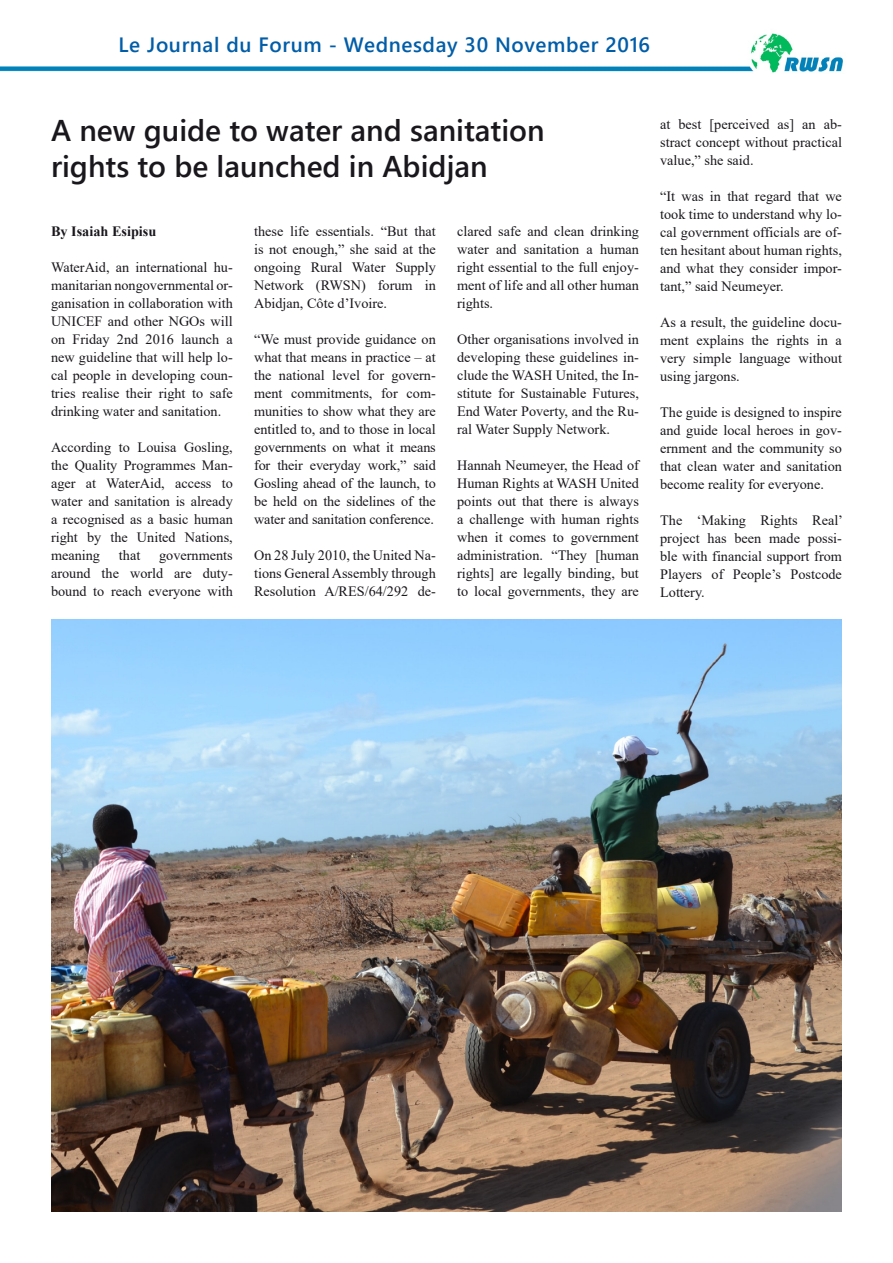
<style>
.page{position:relative;width:893px;height:1263px;background:#fff}
.page>*{position:absolute;margin:0;border:0;box-sizing:border-box;transform-origin:0 0}
.t1{font:600 30px/36px "Segoe UI";color:#1a171c}
.t2{font:600 20.7px "Segoe UI";letter-spacing:.03em;color:#005da8}
.t3{font:14.25px/18px "Times New Roman";color:#1a171c;text-align:justify}
.t4{font:700 14.25px "Times New Roman";color:#1a171c}
</style>
<div class="page">
<img style="left:0;top:66px;width:430px;height:6px">
<img style="left:430px;top:33px;width:413px;height:40px">
<img style="left:51px;top:619px;width:791px;height:593px">
<h2 class="t2" style="left:118px;top:28px;width:533px">Le Journal du Forum - Wednesday 30 November 2016</h2>
<h1 class="t1" style="left:51px;top:112px;width:495px">A new guide to water and sanitation rights to be launched in Abidjan</h1>
<p class="t4" style="left:51px;top:221px;width:107px">By Isaiah Esipisu</p>
<p class="t3" style="left:51px;top:258px;width:183px">WaterAid, an international hu&shy;manitarian nongovernmental or&shy;ganisation in collaboration with UNICEF and other NGOs will on Friday 2nd 2016 launch a new guideline that will help lo&shy;cal people in developing coun&shy;tries realise their right to safe drinking water and sanitation.</p>
<p class="t3" style="left:51px;top:438px;width:183px">According to Louisa Gosling, the Quality Programmes Man&shy;ager at WaterAid, access to water and sanitation is already a recognised as a basic human right by the United Nations, meaning</p>
<p class="t3" style="left:119px;top:546px;width:23px">that</p>
<p class="t3" style="left:51px;top:546px;width:183px;text-indent:108px">governments around the world are duty&shy;bound to reach everyone with</p>
<p class="t3" style="left:254px;top:222px;width:183px">these life essentials. “But that is not enough,” she said at the ongoing Rural Water Supply Network (RWSN) forum in Abidjan, Côte d’Ivoire.</p>
<p class="t3" style="left:254px;top:330px;width:183px">“We must provide guidance on what that means in practice – at the national level for govern&shy;ment commitments, for com&shy;munities to show what they are entitled to, and to those in local governments on what it means for their everyday work,” said Gosling ahead of the launch, to be held on the sidelines of the water and sanitation conference.</p>
<p class="t3" style="left:254px;top:546px;width:183px">On 28 July 2010, the United Na&shy;tions General Assembly through Resolution A/RES/64/292 de-</p>
<p class="t3" style="left:457px;top:222px;width:183px">clared safe and clean drinking water and sanitation a human right essential to the full enjoy&shy;ment of life and all other human rights.</p>
<p class="t3" style="left:457px;top:330px;width:183px">Other organisations involved in developing these guidelines in&shy;clude the WASH United, the In&shy;stitute for Sustainable Futures, End Water Poverty, and the Ru&shy;ral Water Supply Network.</p>
<p class="t3" style="left:457px;top:456px;width:183px">Hannah Neumeyer, the Head of Human Rights at WASH United points out that there is always a challenge with human rights when it comes to government administration. “They [human rights] are legally binding, but to local governments, they are</p>
<p class="t3" style="left:660px;top:115px;width:183px">at best [perceived as] an ab&shy;stract concept without practical value,” she said.</p>
<p class="t3" style="left:660px;top:187px;width:183px">“It was in that regard that we took time to understand why lo&shy;cal government officials are of&shy;ten hesitant about human rights, and what they consider impor&shy;tant,” said Neumeyer.</p>
<p class="t3" style="left:660px;top:313px;width:183px">As a result, the guideline docu&shy;ment explains the rights in a very simple language without using jargons.</p>
<p class="t3" style="left:660px;top:403px;width:183px">The guide is designed to inspire and guide local heroes in gov&shy;ernment and the community so that clean water and sanitation become reality for everyone.</p>
<p class="t3" style="left:660px;top:511px;width:184px">The ‘Making Rights Real’ project has been made possi&shy;ble with financial support from Players of People’s Postcode Lottery.</p>
</div>
